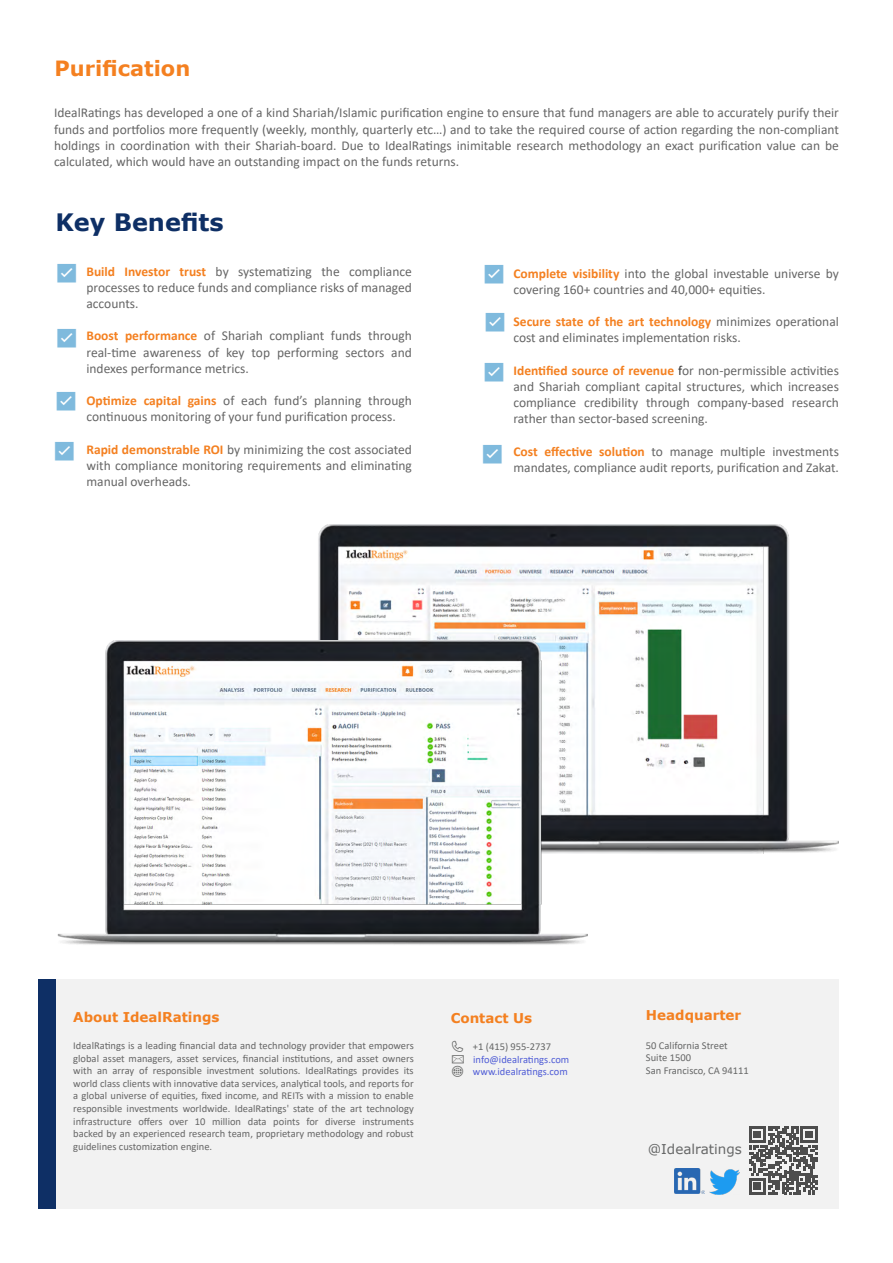
<style>
.page{position:relative;width:893px;height:1263px;background:#fff}
.page>*{position:absolute;margin:0;border:0;box-sizing:border-box;transform-origin:0 0}
.t1{font:700 24px "Verdana";color:#0e2f65}
.t2{font:700 21px "Verdana";color:#f48020}
.t3{font:13.5px/16.2px "Calibri";color:#666;text-align:justify}
.t4{font:700 13.5px "Verdana";color:#f48020}
.t5{font:13.5px "Verdana";color:#666767}
.t6{font:10.5px/12.6px "Calibri";color:#666;text-align:justify}
.t7{font:10.5px/12.6px "Calibri";color:#666767}
.t8{font:10.5px "Calibri";color:#4f5cd6}
.s1{font-weight:700;color:#f48020}
.s2{color:#333}
.s3{color:#666766}
</style>
<div class="page">
<div style="left:52px;top:980px;width:787px;height:229px;background:#f2f2f2"></div>
<img style="left:318px;top:524px;width:521px;height:329px">
<img style="left:57px;top:640px;width:530px;height:305px">
<svg style="left:749px;top:1126px;width:68px;height:68px"></svg>
<img style="left:674px;top:1168px;width:30px;height:26px">
<img style="left:710px;top:1169px;width:30px;height:25px">
<div style="left:38px;top:980px;width:18px;height:229px;background:#0e2f65"></div>
<h2 class="t2" style="left:55px;top:54px;width:137px">Purification</h2>
<p class="t3" style="left:54px;top:104px;width:786px">IdealRatings has developed a one of a kind Shariah/Islamic purification engine to ensure that fund managers are able to accurately purify their funds and portfolios more frequently (weekly, monthly, quarterly etc…) and to take the required course of action regarding the non-compliant holdings in coordination with their Shariah-board. Due to IdealRatings inimitable research methodology an exact purification value can be calculated, which would have an outstanding impact on the funds returns.</p>
<h1 class="t1" style="left:55px;top:206px;width:170px">Key Benefits</h1>
<p class="t3" style="left:86px;top:263px;width:327px"><span class="s1">Build Investor trust</span> by systematizing the compliance processes to reduce funds and compliance risks of managed accounts.</p>
<p class="t3" style="left:86px;top:327px;width:327px"><span class="s1">Boost performance</span> of Shariah compliant funds through real-time awareness of key top performing sectors and indexes performance metrics.</p>
<p class="t3" style="left:86px;top:392px;width:327px"><span class="s1">Optimize capital gains</span> of each fund’s planning through continuous monitoring of your fund purification process.</p>
<p class="t3" style="left:86px;top:441px;width:327px"><span class="s1">Rapid demonstrable ROI</span> by minimizing the cost associated with compliance monitoring requirements and eliminating manual overheads.</p>
<p class="t3" style="left:513px;top:265px;width:327px"><span class="s1">Complete visibility</span> into the global investable universe by covering 160+ countries and 40,000+ equities.</p>
<p class="t3" style="left:513px;top:313px;width:327px"><span class="s1">Secure state of the art technology</span> minimizes operational cost and eliminates implementation risks.</p>
<p class="t3" style="left:513px;top:362px;width:327px"><span class="s1">Identified source of revenue</span> <span class="s2">f</span>or non-permissible activities and Shariah compliant capital structures, which increases compliance credibility through company-based research rather than sector-based screening.</p>
<p class="t3" style="left:513px;top:443px;width:327px"><span class="s1">Cost effective solution</span> to manage multiple investments mandates, compliance audit reports, purification and Zakat.</p>
<p class="t4" style="left:73px;top:1007px;width:148px">About IdealRatings</p>
<p class="t6" style="left:73px;top:1039px;width:342px">IdealRatings is a leading financial data and technology provider that empowers global asset managers, asset services, financial institutions, and asset owners with an array of responsible investment solutions. IdealRatings provides its world class clients with innovative data services, analytical tools, and reports for a global universe of equities, fixed income, and REITs with a mission to enable responsible investments worldwide. IdealRatings' state of the art technology infrastructure offers over 10 million data points for diverse instruments backed by an experienced research team, proprietary methodology and robust guidelines customization engine.</p>
<p class="t4" style="left:451px;top:1008px;width:83px">Contact Us</p>
<p class="t7" style="left:473px;top:1040px;width:80px">+1 (415) 955-2737</p>
<p class="t8" style="left:451px;top:1052px;width:120px"><span class="s3">✉</span> info@idealratings.com</p>
<p class="t8" style="left:473px;top:1064px;width:96px">www.idealratings.com</p>
<p class="t4" style="left:646px;top:1005px;width:97px">Headquarter</p>
<p class="t7" style="left:646px;top:1038px;width:104px">50 California Street<br>Suite 1500<br>San Francisco, CA 94111</p>
<p class="t5" style="left:648px;top:1139px;width:96px">@Idealratings</p>
</div>
